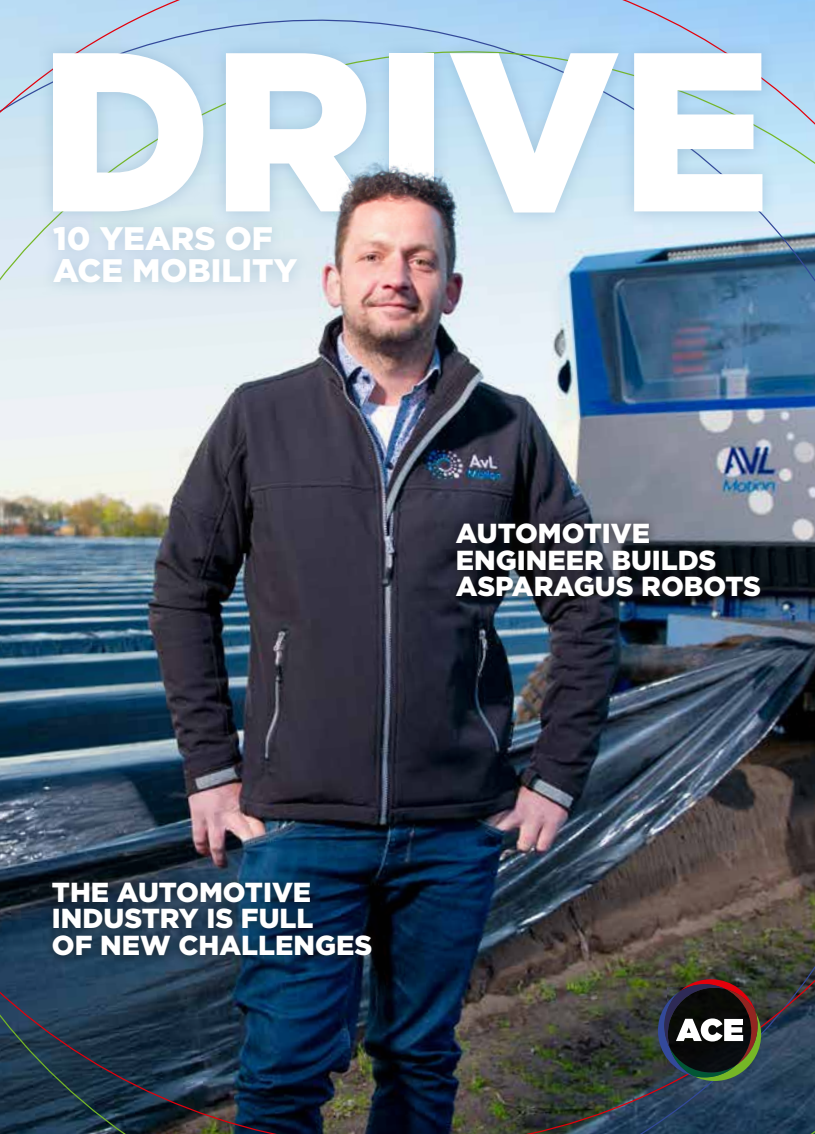
<style>
.page{position:relative;width:815px;height:1134px;background:#fff}
.page>*{position:absolute;margin:0;border:0;box-sizing:border-box;transform-origin:0 0}
.t1{font:900 226px "Gotham HTF";color:#fff}
.t2{font:900 32.62px/31.6px "Gotham HTF";color:#fff}
.t3{font:900 27.5px/26.6px "Gotham HTF";color:#fff}
</style>
<div class="page">
<img style="left:0;top:0;width:815px;height:1134px">
<svg style="left:658px;top:979px;width:103px;height:102px;background:#3f3d3a"></svg>
<div style="left:40px;top:212px;width:271px;height:85px;background:#5e89b0;opacity:.37"></div>
<div style="left:446px;top:512px;width:325px;height:96px;background:#181716;opacity:.75"></div>
<div style="left:42px;top:871px;width:340px;height:96px;background:#181716;opacity:.75"></div>
<div style="left:37px;top:37px;width:741px;height:192px;background:#5e89b0;opacity:.35"></div>
<img style="left:311px;top:142px;width:168px;height:83px">
<h1 class="t1" style="left:39px;top:1px;width:733px">DRIVE</h1>
<p class="t2" style="left:53px;top:222px;width:246px">10 YEARS OF<br>ACE MOBILITY</p>
<p class="t3" style="left:456px;top:519px;width:307px">AUTOMOTIVE<br>ENGINEER BUILDS<br>ASPARAGUS ROBOTS</p>
<p class="t3" style="left:52px;top:878px;width:322px">THE AUTOMOTIVE<br>INDUSTRY IS FULL<br>OF NEW CHALLENGES</p>
</div>
